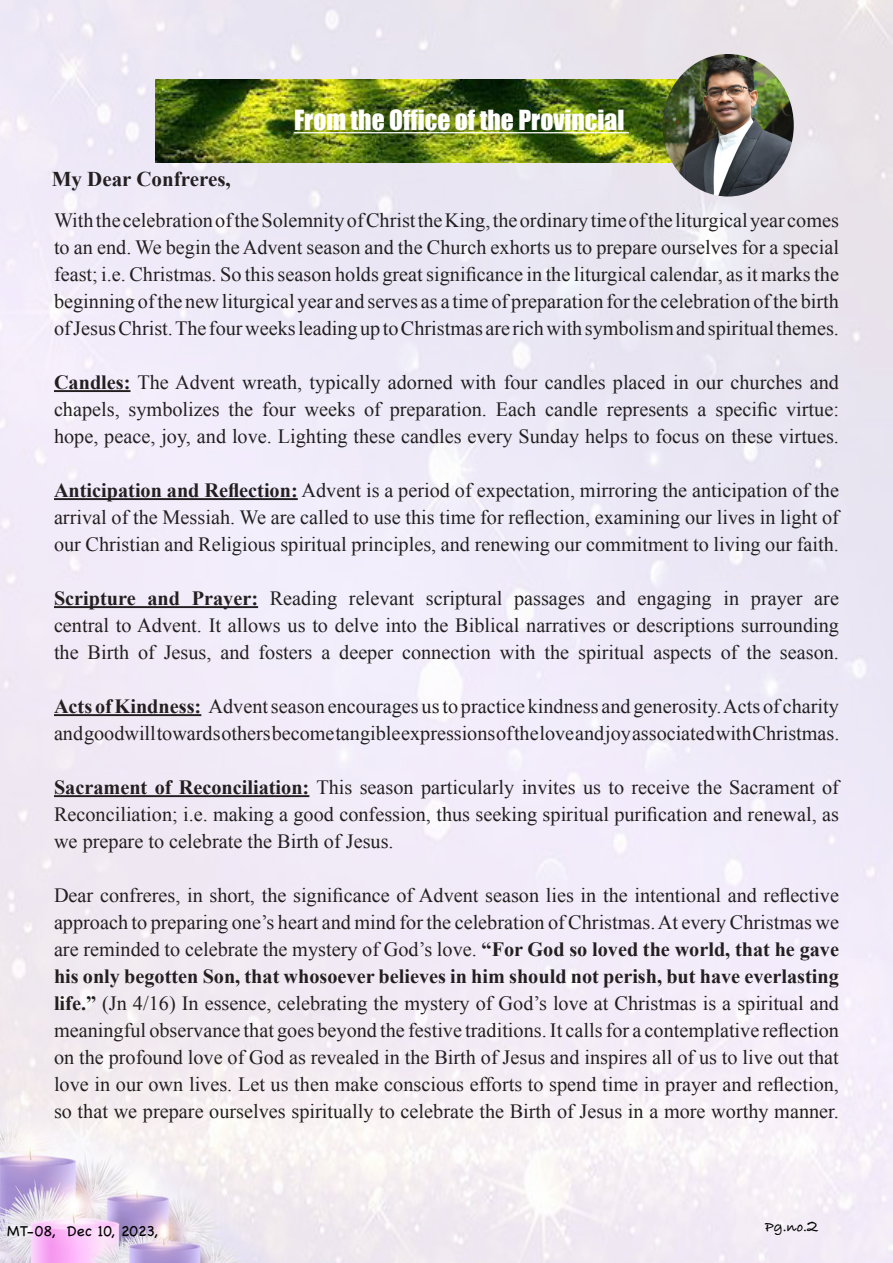
<style>
.page{position:relative;width:893px;height:1263px;background:#fff}
.page>*{position:absolute;margin:0;border:0;box-sizing:border-box;transform-origin:0 0}
.t1{font:25.5px "Impact";color:#fff}
.t2{font:700 21px "Times New Roman";color:#231f20}
.t3{font:20.25px/27px "Times New Roman";color:#231f20;text-align:justify}
.t4{font:15px "Chalkboard";color:#000}
.t5{font:700 15px "Bradley Hand ITCTT";color:#000}
.s1{font-weight:700}
.s2{font-size:18px}
</style>
<div class="page">
<img style="left:0;top:0;width:893px;height:1263px">
<img style="left:156px;top:79px;width:506px;height:84px">
<hr style="left:294px;top:132px;width:335px;height:1px;background:#fff">
<img style="left:662px;top:54px;width:132px;height:143px">
<hr style="left:54px;top:390px;width:77px;height:2px;background:#231f20">
<hr style="left:54px;top:498px;width:244px;height:2px;background:#231f20">
<hr style="left:54px;top:606px;width:204px;height:2px;background:#231f20">
<hr style="left:54px;top:714px;width:147px;height:2px;background:#231f20">
<hr style="left:54px;top:795px;width:255px;height:2px;background:#231f20">
<p class="t2" style="left:52px;top:165px;width:181px">My Dear Confreres,</p>
<p class="t1" style="left:294px;top:100px;width:332px">From the Office of the Provincial</p>
<p class="t3" style="left:54px;top:206px;width:786px">With the celebration of the Solemnity of Christ the King, the ordinary time of the liturgical year comes to an end. We begin the Advent season and the Church exhorts us to prepare ourselves for a special feast; i.e. Christmas. So this season holds great significance in the liturgical calendar, as it marks the beginning of the new liturgical year and serves as a time of preparation for the celebration of the birth of Jesus Christ. The four weeks leading up to Christmas are rich with symbolism and spiritual themes.</p>
<p class="t3" style="left:54px;top:368px;width:786px"><span class="s1">Candles:</span> The Advent wreath, typically adorned with four candles placed in our churches and chapels, symbolizes the four weeks of preparation. Each candle represents a specific virtue: hope, peace, joy, and love. Lighting these candles every Sunday helps to focus on these virtues.</p>
<p class="t3" style="left:54px;top:476px;width:786px"><span class="s1">Anticipation and Reflection:</span> Advent is a period of expectation, mirroring the anticipation of the arrival of the Messiah. We are called to use this time for reflection, examining our lives in light of our Christian and Religious spiritual principles, and renewing our commitment to living our faith.</p>
<p class="t3" style="left:54px;top:584px;width:786px"><span class="s1">Scripture and Prayer:</span> Reading relevant scriptural passages and engaging in prayer are central to Advent. It allows us to delve into the Biblical narratives or descriptions surrounding the Birth of Jesus, and fosters a deeper connection with the spiritual aspects of the season.</p>
<p class="t3" style="left:54px;top:692px;width:787px"><span class="s1">Acts of Kindness:</span> Advent season encourages us to practice kindness and generosity. Acts of charity and goodwill towards others become tangible expressions of the love and joy associated with Christmas.</p>
<p class="t3" style="left:54px;top:773px;width:786px"><span class="s1">Sacrament of Reconciliation:</span> This season particularly invites us to receive the Sacrament of Reconciliation; i.e. making a good confession, thus seeking spiritual purification and renewal, as we prepare to celebrate the Birth of Jesus.</p>
<p class="t3" style="left:54px;top:881px;width:786px">Dear confreres, in short, the significance of Advent season lies in the intentional and reflective approach to preparing one’s heart and mind for the celebration of Christmas. At every Christmas we are reminded to celebrate the mystery of God’s love. <span class="s1">“For God so loved the world, that he gave his only begotten Son, that whosoever believes in him should not perish, but have everlasting life.”</span> (Jn 4/16) In essence, celebrating the mystery of God’s love at Christmas is a spiritual and meaningful observance that goes beyond the festive traditions. It calls for a contemplative reflection on the profound love of God as revealed in the Birth of Jesus and inspires all of us to live out that love in our own lives. Let us then make conscious efforts to spend time in prayer and reflection, so that we prepare ourselves spiritually to celebrate the Birth of Jesus in a more worthy manner.</p>
<p class="t4" style="left:7px;top:1222px;width:152px">MT-08, Dec 10, 2023,</p>
<p class="t5" style="left:765px;top:1215px;width:55px">Pg.no.<span class="s2">2</span></p>
</div>
